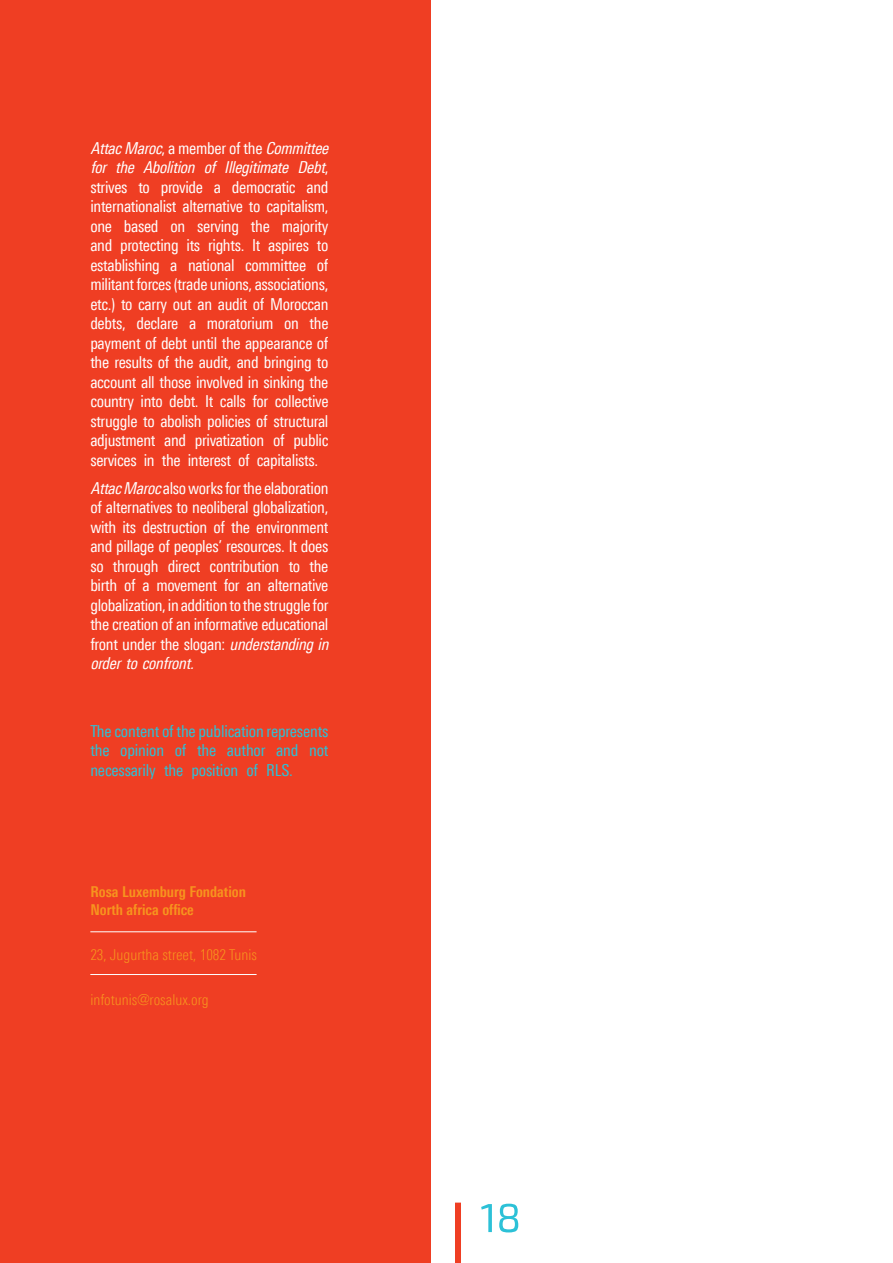
<style>
.page{position:relative;width:893px;height:1263px;background:#fff}
.page>*{position:absolute;margin:0;border:0;box-sizing:border-box;transform-origin:0 0}
.t1{font:60px "Ara Hamah 1964 R";color:#2cc1d7}
.t2{font:16.5px/19.5px "Linotype Univers 420 Cn";letter-spacing:-.02em;color:#fff}
.t3{font:16.5px/19.5px "Linotype Univers 420 Cn";letter-spacing:-.01em;color:#2cc1d7;text-align:justify}
.t4{font:300 15px "Linotype Univers 320 Cn";color:#f7941e}
.t5{font:700 15px/18px "Linotype Univers 620 Cn";color:#f7941e}
.s1{font-style:italic}
</style>
<div class="page">
<div style="left:455px;top:1202px;width:6px;height:61px;background:#ef3e23"></div>
<div style="left:0;top:0;width:431px;height:1263px;background:#ef3e23"></div>
<hr style="left:90px;top:974px;width:167px;height:1px;background:#fff">
<hr style="left:90px;top:931px;width:167px;height:1px;background:#fff">
<p class="t2" style="left:90px;top:138px;width:244px"><span class="s1">AttacMaroc</span>, a m e m b e r o f t h e <span class="s1">Committee for the Abolition of Illegitimate Debt</span>, strives to provide a democratic and internationalist alternative to capitalism, one based on serving the majority and protecting its rights. It aspires to establishing a national committee of militant forces (trade unions, associations, etc.) to carry out an audit of Moroccan debts, declare a moratorium on the payment of debt until the appearance of the results of the audit, and bringing to account all those involved in sinking the country into debt. It calls for collective struggle to abolish policies of structural adjustment and privatization of public services in the interest of capitalists.</p>
<p class="t2" style="left:90px;top:478px;width:244px"><span class="s1">AttacMaroc</span>also works for the elaboration of alternatives to neoliberal globalization, with its destruction of the environment and pillage of peoples’ resources. It does so through direct contribution to the birth of a movement for an alternative globalization, in addition to the struggle for the creation of an informative educational front under the slogan: <span class="s1">understandingin ordertoconfront.</span></p>
<p class="t3" style="left:90px;top:721px;width:240px">The content of the publication represents the opinion of the author and not necessarily the position of RLS.</p>
<p class="t5" style="left:90px;top:883px;width:157px">Rosa Luxemburg Fondation<br>North africa office</p>
<p class="t4" style="left:90px;top:946px;width:168px">23, Jugurtha street, 1082 Tunis</p>
<p class="t4" style="left:90px;top:991px;width:120px">infotunis@rosalux.org</p>
<h1 class="t1" style="left:480px;top:1192px;width:42px">18</h1>
</div>
